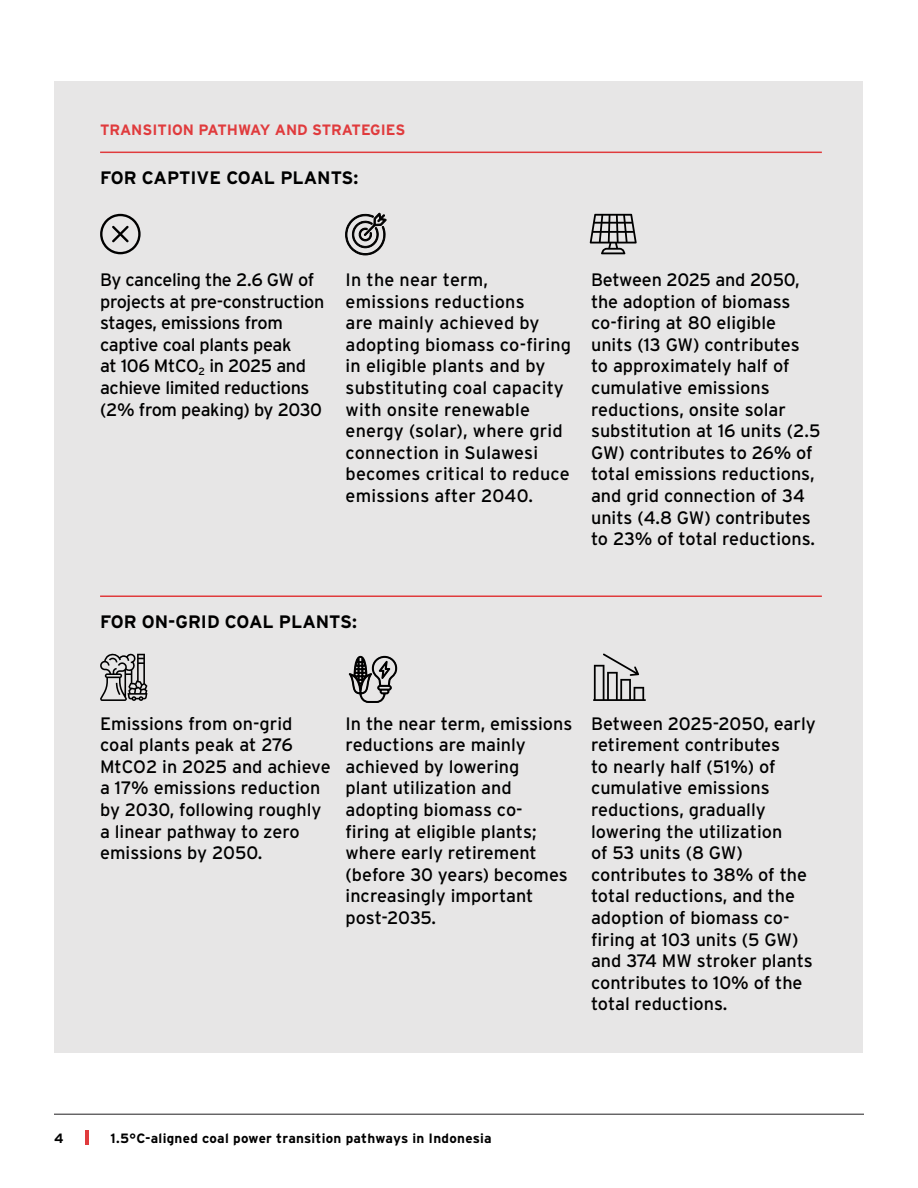
<style>
.page{position:relative;width:918px;height:1188px;background:#fff}
.page>*{position:absolute;margin:0;border:0;box-sizing:border-box;transform-origin:0 0}
.t1{font:18px/21.6px "Interstate";color:#000}
.t2{font:18px/21.6px "Interstate";letter-spacing:-.02em;color:#000}
.t3{font:700 18px "Interstate";color:#000}
.t4{font:700 15px "Interstate";color:#e03b3d}
.t5{font:700 13.5px "Interstate";letter-spacing:.015em;color:#000}
</style>
<div class="page">
<hr style="left:85px;top:1130px;width:4px;height:15px;background:#e03b3d">
<hr style="left:54px;top:1114px;width:810px;height:1px;background:#211f21">
<div style="left:55px;top:81px;width:808px;height:972px;background:#e7e6e6"></div>
<hr style="left:100px;top:152px;width:722px;height:1px;background:#e03b3d">
<hr style="left:100px;top:596px;width:722px;height:1px;background:#e03b3d">
<svg style="left:590px;top:214px;width:47px;height:40px"></svg>
<svg style="left:100px;top:214px;width:41px;height:40px"></svg>
<svg style="left:345px;top:212px;width:42px;height:43px"></svg>
<svg style="left:100px;top:653px;width:47px;height:48px"></svg>
<svg style="left:349px;top:656px;width:48px;height:47px"></svg>
<svg style="left:593px;top:653px;width:53px;height:48px"></svg>
<p class="t4" style="left:100px;top:121px;width:307px">TRANSITION PATHWAY AND STRATEGIES</p>
<p class="t3" style="left:100px;top:167px;width:260px">FOR CAPTIVE COAL PLANTS:</p>
<p class="t2" style="left:100px;top:269px;width:226px">By canceling the 2.6 GW of projects at pre-construction stages, emissions from captive coal plants peak<br>at 106 MtCO<sub>2</sub> in 2025 and achieve limited reductions (2% from peaking) by 2030</p>
<p class="t1" style="left:346px;top:269px;width:227px">In the near term, emissions reductions<br>are mainly achieved by adopting biomass co-firing in eligible plants and by substituting coal capacity with onsite renewable energy (solar), where grid connection in Sulawesi becomes critical to reduce emissions after 2040.</p>
<p class="t1" style="left:591px;top:269px;width:231px">Between 2025 and 2050, the adoption of biomass co-firing at 80 eligible units (13 GW) contributes to approximately half of cumulative emissions reductions, onsite solar substitution at 16 units (2.5<br>GW) contributes to 26% of total emissions reductions, and grid connection of 34 units (4.8 GW) contributes to 23% of total reductions.</p>
<p class="t3" style="left:100px;top:611px;width:258px">FOR ON-GRID COAL PLANTS:</p>
<p class="t1" style="left:100px;top:712px;width:232px">Emissions from on-grid coal plants peak at 276<br>MtCO2 in 2025 and achieve a 17% emissions reduction by 2030, following roughly a linear pathway to zero emissions by 2050.</p>
<p class="t1" style="left:346px;top:712px;width:228px">In the near term, emissions reductions are mainly achieved by lowering<br>plant utilization and adopting biomass co-<br>firing at eligible plants; where early retirement (before 30 years) becomes increasingly important post-2035.</p>
<p class="t1" style="left:591px;top:712px;width:226px">Between 2025-2050, early retirement contributes<br>to nearly half (51%) of cumulative emissions reductions, gradually lowering the utilization<br>of 53 units (8 GW) contributes to 38% of the total reductions, and the adoption of biomass co&shy;firing at 103 units (5 GW) and 374 MW stroker plants contributes to 10% of the total reductions.</p>
<p class="t5" style="left:54px;top:1130px;width:11px">4</p>
<p class="t5" style="left:110px;top:1130px;width:383px">1.5°C-aligned coal power transition pathways in Indonesia</p>
</div>
